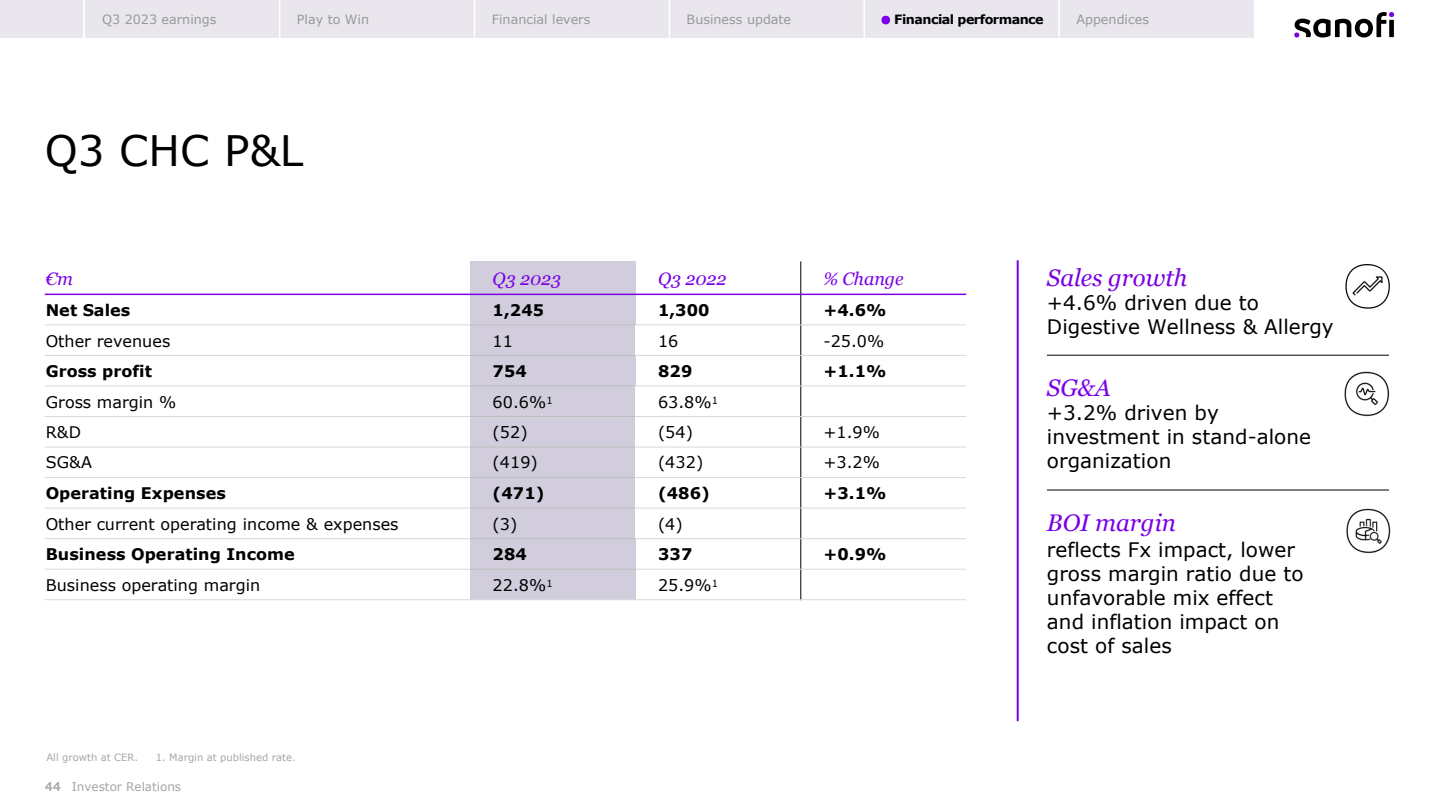
<style>
.page{position:relative;width:1440px;height:810px;background:#fff}
.page>*{position:absolute;margin:0;border:0;box-sizing:border-box;transform-origin:0 0}
.t1{font:42px "Verdana";color:#000}
.t2{font:italic 24px "Georgia";color:#7a01e6}
.t3{font:20.02px/24px "Verdana";color:#000}
.t4{font:italic 18px "Georgia";letter-spacing:-.005em;color:#7a01e6}
.t5{font:15.98px "Verdana";color:#000}
.t6{font:700 15.98px "Verdana";letter-spacing:.005em;color:#000}
.t7{font:12.75px "Verdana";color:#999}
.t8{font:700 12.75px "Verdana";letter-spacing:-.04em;color:#000}
.t9{font:12px "Verdana";color:#a6a6a6}
.t10{font:9.98px "Verdana";color:#a6a6a6}
</style>
<div class="page">
<div style="left:470px;top:261px;width:165px;height:33px;background:#d2cddc"></div>
<div style="left:470px;top:294px;width:165px;height:31px;background:#d2cddc"></div>
<div style="left:470px;top:325px;width:165px;height:30px;background:#d2cddc"></div>
<div style="left:470px;top:355px;width:165px;height:31px;background:#d2cddc"></div>
<div style="left:470px;top:386px;width:165px;height:30px;background:#d2cddc"></div>
<div style="left:470px;top:416px;width:165px;height:31px;background:#d2cddc"></div>
<div style="left:470px;top:447px;width:165px;height:31px;background:#d2cddc"></div>
<div style="left:470px;top:478px;width:165px;height:30px;background:#d2cddc"></div>
<div style="left:470px;top:508px;width:165px;height:31px;background:#d2cddc"></div>
<div style="left:470px;top:539px;width:165px;height:30px;background:#d2cddc"></div>
<div style="left:470px;top:569px;width:165px;height:31px;background:#d2cddc"></div>
<hr style="left:801px;top:261px;width:1px;height:339px;background:#000">
<hr style="left:45px;top:294px;width:921px;height:1px;background:#7a01e6">
<hr style="left:45px;top:324px;width:425px;height:1px;background:#d9d9d9">
<hr style="left:470px;top:324px;width:165px;height:1px;background:#bfbfbf">
<hr style="left:635px;top:324px;width:331px;height:1px;background:#d9d9d9">
<hr style="left:45px;top:355px;width:425px;height:1px;background:#d9d9d9">
<hr style="left:470px;top:355px;width:165px;height:1px;background:#bfbfbf">
<hr style="left:635px;top:355px;width:331px;height:1px;background:#d9d9d9">
<hr style="left:45px;top:385px;width:425px;height:1px;background:#d9d9d9">
<hr style="left:470px;top:385px;width:165px;height:1px;background:#bfbfbf">
<hr style="left:635px;top:385px;width:331px;height:1px;background:#d9d9d9">
<hr style="left:45px;top:416px;width:425px;height:1px;background:#d9d9d9">
<hr style="left:470px;top:416px;width:165px;height:1px;background:#bfbfbf">
<hr style="left:635px;top:416px;width:331px;height:1px;background:#d9d9d9">
<hr style="left:45px;top:447px;width:425px;height:1px;background:#d9d9d9">
<hr style="left:470px;top:447px;width:165px;height:1px;background:#bfbfbf">
<hr style="left:635px;top:447px;width:331px;height:1px;background:#d9d9d9">
<hr style="left:45px;top:477px;width:425px;height:1px;background:#d9d9d9">
<hr style="left:470px;top:477px;width:165px;height:1px;background:#bfbfbf">
<hr style="left:635px;top:477px;width:331px;height:1px;background:#d9d9d9">
<hr style="left:45px;top:508px;width:425px;height:1px;background:#d9d9d9">
<hr style="left:470px;top:508px;width:165px;height:1px;background:#bfbfbf">
<hr style="left:635px;top:508px;width:331px;height:1px;background:#d9d9d9">
<hr style="left:45px;top:538px;width:425px;height:1px;background:#d9d9d9">
<hr style="left:470px;top:538px;width:165px;height:1px;background:#bfbfbf">
<hr style="left:635px;top:538px;width:331px;height:1px;background:#d9d9d9">
<hr style="left:45px;top:569px;width:425px;height:1px;background:#d9d9d9">
<hr style="left:470px;top:569px;width:165px;height:1px;background:#bfbfbf">
<hr style="left:635px;top:569px;width:331px;height:1px;background:#d9d9d9">
<hr style="left:45px;top:599px;width:921px;height:1px;background:#d9d9d9">
<hr style="left:1047px;top:355px;width:342px;height:1px;background:#000">
<hr style="left:1047px;top:490px;width:342px;height:1px;background:#000">
<img style="left:1344px;top:371px;width:46px;height:46px">
<img style="left:1346px;top:508px;width:45px;height:46px">
<hr style="left:1017px;top:260px;width:2px;height:461px;background:#7a01e6">
<img style="left:1345px;top:265px;width:44px;height:43px">
<div style="left:0;top:0;width:1254px;height:38px;background:#e9e6ed"></div>
<svg style="left:1294px;top:12px;width:100px;height:25px"></svg>
<hr style="left:83px;top:0;width:2px;height:38px;background:#fff">
<div style="left:882px;top:16px;width:8px;height:8px;background:#7a00e6;border-radius:50%"></div>
<hr style="left:279px;top:0;width:1px;height:38px;background:#fff">
<hr style="left:474px;top:0;width:1px;height:38px;background:#fff">
<hr style="left:669px;top:0;width:1px;height:38px;background:#fff">
<hr style="left:864px;top:0;width:1px;height:38px;background:#fff">
<hr style="left:1058px;top:0;width:2px;height:38px;background:#fff">
<p class="t7" style="left:102px;top:12px;width:116px">Q3 2023 earnings</p>
<p class="t7" style="left:297px;top:12px;width:74px">Play to Win</p>
<p class="t7" style="left:492px;top:12px;width:100px">Financial levers</p>
<p class="t7" style="left:687px;top:12px;width:106px">Business update</p>
<p class="t8" style="left:894px;top:11px;width:151px">Financial performance</p>
<p class="t7" style="left:1076px;top:12px;width:74px">Appendices</p>
<h1 class="t1" style="left:45px;top:122px;width:260px">Q3 CHC P&amp;L</h1>
<p class="t4" style="left:46px;top:266px;width:29px">€m</p>
<p class="t4" style="left:493px;top:266px;width:70px">Q3 2023</p>
<p class="t4" style="left:658px;top:266px;width:70px">Q3 2022</p>
<p class="t4" style="left:823px;top:266px;width:82px">% Change</p>
<p class="t6" style="left:46px;top:299px;width:86px">Net Sales</p>
<p class="t6" style="left:493px;top:299px;width:53px">1,245</p>
<p class="t6" style="left:658px;top:299px;width:53px">1,300</p>
<p class="t6" style="left:823px;top:299px;width:65px">+4.6%</p>
<p class="t5" style="left:46px;top:330px;width:126px">Other revenues</p>
<p class="t5" style="left:493px;top:330px;width:22px">11</p>
<p class="t5" style="left:658px;top:330px;width:22px">16</p>
<p class="t5" style="left:823px;top:330px;width:62px">-25.0%</p>
<p class="t6" style="left:46px;top:360px;width:108px">Gross profit</p>
<p class="t6" style="left:493px;top:360px;width:36px">754</p>
<p class="t6" style="left:658px;top:360px;width:36px">829</p>
<p class="t6" style="left:823px;top:360px;width:65px">+1.1%</p>
<p class="t5" style="left:46px;top:391px;width:132px">Gross margin %</p>
<p class="t5" style="left:493px;top:391px;width:62px">60.6%<sup>1</sup></p>
<p class="t5" style="left:658px;top:391px;width:62px">63.8%<sup>1</sup></p>
<p class="t5" style="left:46px;top:421px;width:37px">R&amp;D</p>
<p class="t5" style="left:493px;top:421px;width:37px">(52)</p>
<p class="t5" style="left:658px;top:421px;width:37px">(54)</p>
<p class="t5" style="left:823px;top:421px;width:58px">+1.9%</p>
<p class="t5" style="left:46px;top:452px;width:48px">SG&amp;A</p>
<p class="t5" style="left:493px;top:452px;width:47px">(419)</p>
<p class="t5" style="left:658px;top:452px;width:47px">(432)</p>
<p class="t5" style="left:823px;top:452px;width:58px">+3.2%</p>
<p class="t6" style="left:46px;top:482px;width:182px">Operating Expenses</p>
<p class="t6" style="left:493px;top:482px;width:53px">(471)</p>
<p class="t6" style="left:658px;top:482px;width:53px">(486)</p>
<p class="t6" style="left:823px;top:482px;width:65px">+3.1%</p>
<p class="t5" style="left:46px;top:513px;width:354px">Other current operating income &amp; expenses</p>
<p class="t5" style="left:493px;top:513px;width:26px">(3)</p>
<p class="t5" style="left:658px;top:513px;width:26px">(4)</p>
<p class="t6" style="left:46px;top:543px;width:251px">Business Operating Income</p>
<p class="t6" style="left:493px;top:543px;width:36px">284</p>
<p class="t6" style="left:658px;top:543px;width:36px">337</p>
<p class="t6" style="left:823px;top:543px;width:65px">+0.9%</p>
<p class="t5" style="left:46px;top:574px;width:216px">Business operating margin</p>
<p class="t5" style="left:493px;top:574px;width:62px">22.8%<sup>1</sup></p>
<p class="t5" style="left:658px;top:574px;width:62px">25.9%<sup>1</sup></p>
<p class="t10" style="left:47px;top:751px;width:93px">All growth at CER.</p>
<p class="t10" style="left:156px;top:751px;width:141px">1. Margin at published rate.</p>
<p class="t9" style="left:45px;top:778px;width:17px">44</p>
<p class="t9" style="left:72px;top:778px;width:111px">Investor Relations</p>
<p class="t2" style="left:1047px;top:260px;width:142px">Sales growth</p>
<p class="t3" style="left:1047px;top:290px;width:288px">+4.6% driven due to<br>Digestive Wellness &amp; Allergy</p>
<p class="t2" style="left:1047px;top:370px;width:66px">SG&amp;A</p>
<p class="t3" style="left:1047px;top:401px;width:266px">+3.2% driven by investment in stand-alone organization</p>
<p class="t2" style="left:1047px;top:505px;width:131px">BOI margin</p>
<p class="t3" style="left:1047px;top:537px;width:258px">reflects Fx impact, lower gross margin ratio due to unfavorable mix effect and inflation impact on cost of sales</p>
</div>
